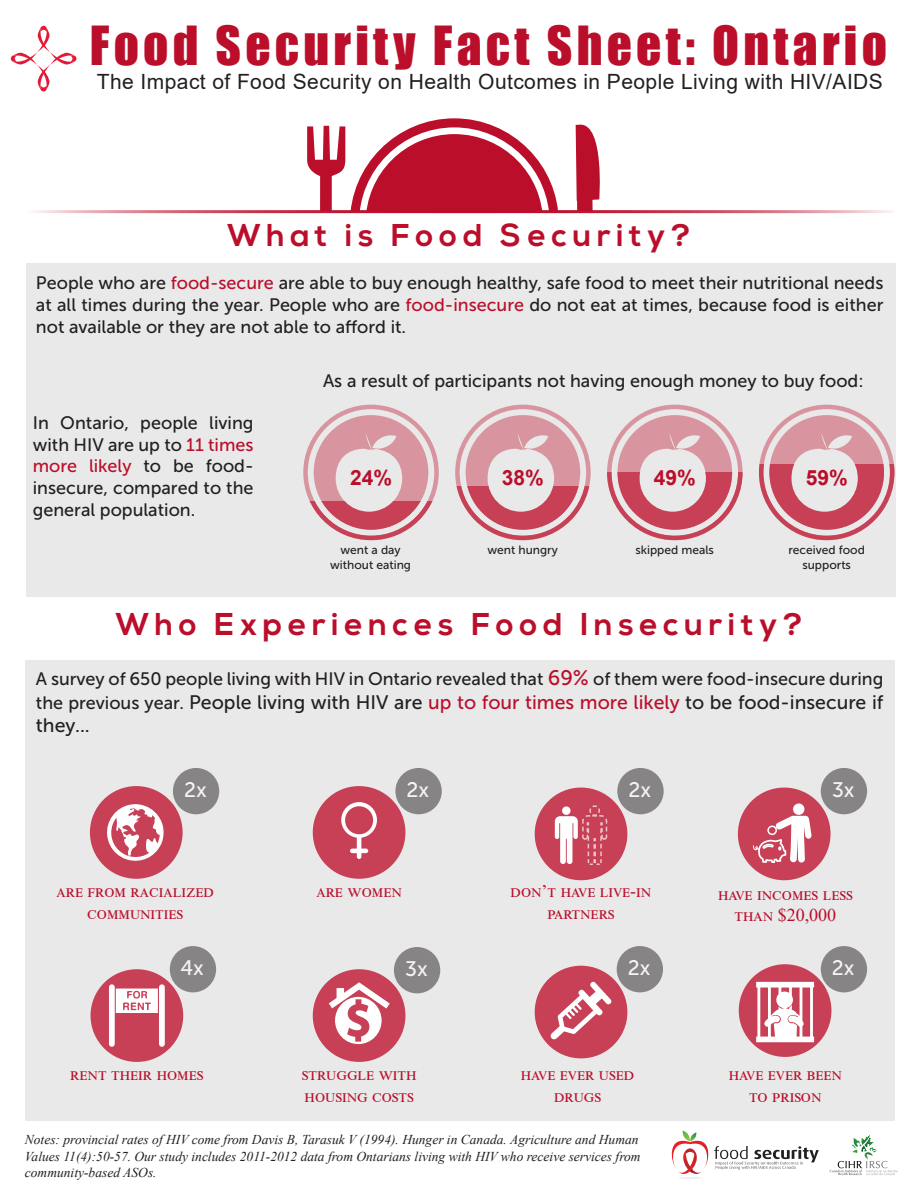
<style>
.page{position:relative;width:918px;height:1188px;background:#fff}
.page>*{position:absolute;margin:0;border:0;box-sizing:border-box;transform-origin:0 0}
.t1{font:49.5px "Impact";letter-spacing:.085em;color:#ba0e2a}
.t2{font:700 31.5px "Nexa";letter-spacing:.18em;color:#ba0e2a}
.t3{font:21px "Arial";letter-spacing:.02em;color:#231f20}
.t4{font:21px "Museo Sans 500";color:#fff}
.t5{font:700 21px "Arial";color:#ba0e2a}
.t6{font:19.5px/23.4px "Museo Sans 500";color:#231f20}
.t7{font:18px/21.6px "Museo Sans 500";color:#231f20;text-align:justify}
.t8{font:18px/21.6px "Times New Roman";color:#ba0e2a;text-align:center}
.t9{font:italic 13.5px/16.2px "Times New Roman";color:#231f20}
.t10{font:12px/14.4px "Museo Sans 500";color:#231f20;text-align:center}
.s1{color:#ba0e2a}
.s2{font-size:21px;color:#ba0e2a}
.s3{font-size:18px}
</style>
<div class="page">
<div style="left:25px;top:660px;width:869px;height:461px;background:#e9e9e9"></div>
<div style="left:26px;top:264px;width:870px;height:333px;background:#e9e9e9"></div>
<svg style="left:830px;top:1135px;width:68px;height:40px"></svg>
<svg style="left:11px;top:26px;width:65px;height:65px"></svg>
<hr style="left:23px;top:210px;width:871px;height:3px;background:#ba0e2a">
<svg style="left:671px;top:1131px;width:148px;height:48px"></svg>
<svg style="left:307px;top:118px;width:251px;height:92px"></svg>
<svg style="left:576px;top:124px;width:24px;height:86px;background:#c5354c"></svg>
<svg style="left:303px;top:415px;width:136px;height:125px"></svg>
<svg style="left:455px;top:415px;width:136px;height:125px"></svg>
<svg style="left:607px;top:415px;width:136px;height:125px"></svg>
<svg style="left:759px;top:415px;width:135px;height:125px"></svg>
<div style="left:90px;top:786px;width:93px;height:93px;background:#c84055;border-radius:50%"></div>
<svg style="left:107px;top:804px;width:57px;height:57px"></svg>
<div style="left:173px;top:768px;width:46px;height:46px;background:#868484;border-radius:50%"></div>
<div style="left:91px;top:969px;width:92px;height:93px;background:#c84055;border-radius:50%"></div>
<svg style="left:116px;top:989px;width:42px;height:24px"></svg>
<div style="left:109px;top:984px;width:6px;height:63px;background:#fff;border-radius:3px"></div>
<div style="left:159px;top:984px;width:6px;height:63px;background:#fff;border-radius:3px"></div>
<div style="left:170px;top:946px;width:46px;height:46px;background:#868484;border-radius:50%"></div>
<div style="left:313px;top:969px;width:92px;height:93px;background:#c84055;border-radius:50%"></div>
<svg style="left:329px;top:982px;width:61px;height:62px"></svg>
<div style="left:394px;top:947px;width:46px;height:46px;background:#868484;border-radius:50%"></div>
<div style="left:535px;top:966px;width:92px;height:92px;background:#c84055;border-radius:50%"></div>
<svg style="left:550px;top:982px;width:61px;height:58px"></svg>
<div style="left:617px;top:946px;width:46px;height:46px;background:#868484;border-radius:50%"></div>
<div style="left:739px;top:964px;width:92px;height:93px;background:#c84055;border-radius:50%"></div>
<svg style="left:756px;top:982px;width:58px;height:60px"></svg>
<div style="left:821px;top:946px;width:46px;height:46px;background:#868484;border-radius:50%"></div>
<div style="left:313px;top:786px;width:92px;height:93px;background:#c84055;border-radius:50%"></div>
<svg style="left:341px;top:802px;width:36px;height:57px"></svg>
<div style="left:395px;top:768px;width:47px;height:46px;background:#868484;border-radius:50%"></div>
<div style="left:535px;top:788px;width:92px;height:92px;background:#c84055;border-radius:50%"></div>
<svg style="left:555px;top:805px;width:53px;height:60px"></svg>
<div style="left:617px;top:768px;width:47px;height:46px;background:#868484;border-radius:50%"></div>
<div style="left:738px;top:788px;width:93px;height:92px;background:#c84055;border-radius:50%"></div>
<svg style="left:753px;top:815px;width:59px;height:48px"></svg>
<div style="left:793px;top:803px;width:11px;height:12px;background:#fff;border-radius:50%"></div>
<div style="left:821px;top:768px;width:46px;height:46px;background:#868484;border-radius:50%"></div>
<p class="t1" style="left:90px;top:7px;width:799px">Food Security Fact Sheet: Ontario</p>
<p class="t3" style="left:97px;top:67px;width:787px">The Impact of Food Security on Health Outcomes in People Living with HIV/AIDS</p>
<p class="t2" style="left:227px;top:217px;width:465px">What is Food Security?</p>
<p class="t7" style="left:36px;top:272px;width:849px">People who are <span class="s1">food-secure</span> are able to buy enough healthy, safe food to meet their nutritional needs at all times during the year. People who are <span class="s1">food-insecure</span> do not eat at times, because food is either not available or they are not able to afford it.</p>
<p class="t7" style="left:33px;top:412px;width:222px">In Ontario, people living with HIV are up to <span class="s1">11 times more likely</span> to be food&shy;insecure, compared to the general population.</p>
<p class="t7" style="left:323px;top:370px;width:542px">As a result of participants not having enough money to buy food:</p>
<p class="t5" style="left:350px;top:462px;width:44px">24%</p>
<p class="t5" style="left:502px;top:462px;width:44px">38%</p>
<p class="t5" style="left:654px;top:462px;width:44px">49%</p>
<p class="t5" style="left:806px;top:462px;width:44px">59%</p>
<p class="t10" style="left:330px;top:543px;width:82px">went a day without eating</p>
<p class="t10" style="left:487px;top:543px;width:72px">went hungry</p>
<p class="t10" style="left:635px;top:543px;width:80px">skipped meals</p>
<p class="t10" style="left:788px;top:543px;width:78px">received food supports</p>
<p class="t2" style="left:115px;top:606px;width:689px">Who Experiences Food Insecurity?</p>
<p class="t7" style="left:36px;top:668px;width:849px">A survey of 650 people living with HIV in Ontario revealed that <span class="s2">69%</span> of them were food-insecure during</p>
<p class="t6" style="left:36px;top:690px;width:849px"><span class="s3">the previous year.</span> People living with HIV are <span class="s1">up to four times more likely</span> to be food-insecure if they...</p>
<p class="t4" style="left:184px;top:778px;width:24px">2x</p>
<p class="t4" style="left:407px;top:778px;width:24px">2x</p>
<p class="t4" style="left:628px;top:778px;width:24px">2x</p>
<p class="t4" style="left:832px;top:778px;width:24px">3x</p>
<p class="t8" style="left:57px;top:880px;width:159px">are from racialized communities</p>
<p class="t8" style="left:316px;top:879px;width:87px">are women</p>
<p class="t8" style="left:511px;top:880px;width:142px">don’t have live-in partners</p>
<p class="t8" style="left:718px;top:882px;width:136px">have incomes less than $20,000</p>
<p class="t4" style="left:181px;top:957px;width:25px">4x</p>
<p class="t4" style="left:405px;top:958px;width:24px">3x</p>
<p class="t4" style="left:628px;top:957px;width:24px">2x</p>
<p class="t4" style="left:832px;top:957px;width:24px">2x</p>
<p class="t8" style="left:70px;top:1063px;width:135px">rent their homes</p>
<p class="t8" style="left:302px;top:1063px;width:116px;text-align:left">struggle with housing costs</p>
<p class="t8" style="left:521px;top:1063px;width:115px">have ever used drugs</p>
<p class="t8" style="left:729px;top:1063px;width:115px">have ever been to prison</p>
<p class="t9" style="left:25px;top:1132px;width:617px">Notes: provincial rates of HIV come from Davis B, Tarasuk V (1994). Hunger in Canada. Agriculture and Human<br>Values 11(4):50-57. Our study includes 2011-2012 data from Ontarians living with HIV who receive services from community-based ASOs.</p>
</div>
